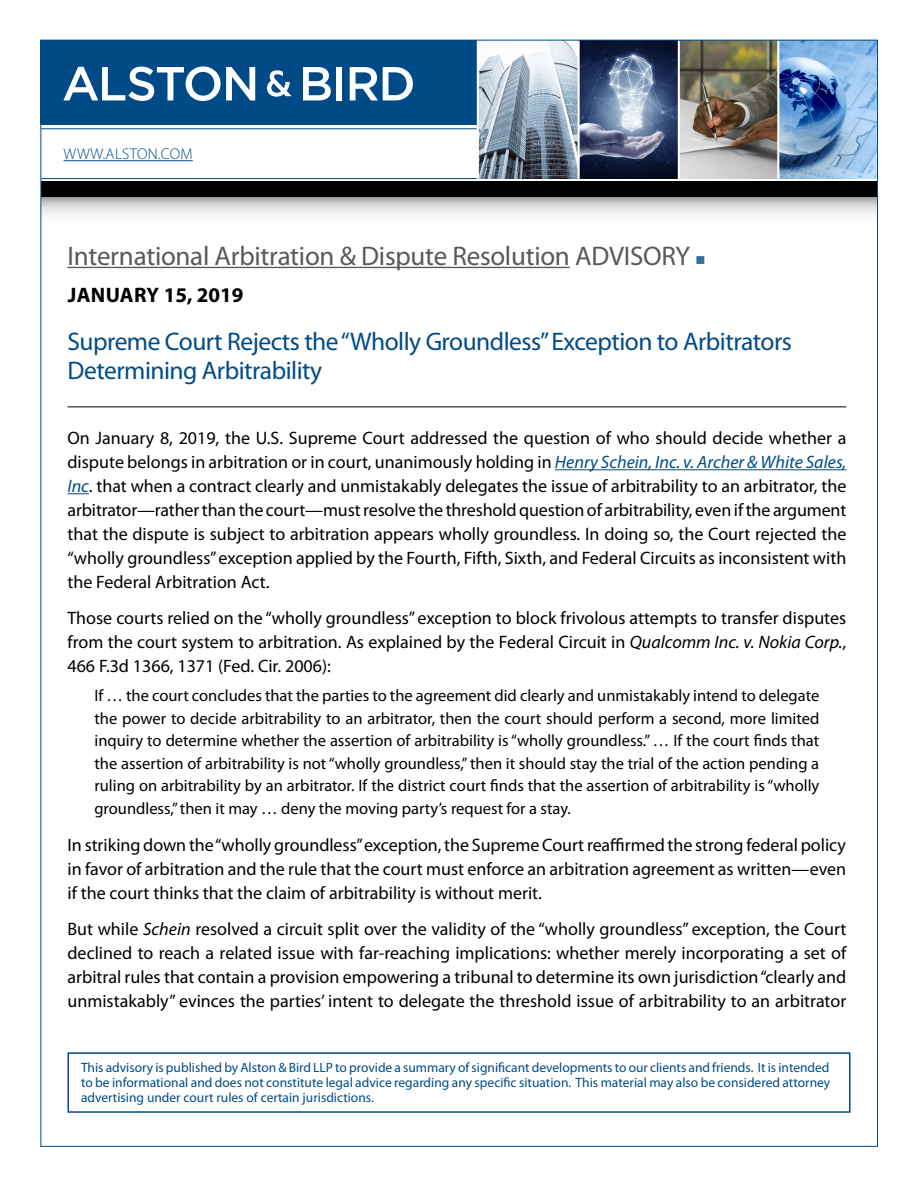
<style>
.page{position:relative;width:918px;height:1188px;background:#fff}
.page>*{position:absolute;margin:0;border:0;box-sizing:border-box;transform-origin:0 0}
.t1{font:27px "Myriad Pro";letter-spacing:-.01em;color:#58595b}
.t2{font:25.5px/30px "Myriad Pro";letter-spacing:-.02em;color:#004b87}
.t3{font:700 21px "Myriad Pro";color:#000}
.t4{font:18px/24px "Myriad Pro";color:#000;text-align:justify}
.t5{font:16.5px/22.5px "Myriad Pro";color:#000;text-align:justify}
.t6{font:300 15.6px "Myriad Pro";letter-spacing:.02em;color:#004b87}
.t7{font:13.5px/15px "Myriad Pro";color:#004b87;text-align:justify}
.s1{color:#336f9f}
.s2{font-style:italic;color:#004b87}
.s3{font-style:italic}
</style>
<div class="page">
<svg style="left:42px;top:197px;width:834px;height:18px"></svg>
<div style="left:40px;top:40px;width:836px;height:85px;background:#004b87"></div>
<hr style="left:41px;top:128px;width:436px;height:1px;background:#004b87">
<hr style="left:41px;top:178px;width:436px;height:1px;background:#004b87">
<div style="left:41px;top:181px;width:837px;height:16px;background:#000"></div>
<img style="left:479px;top:42px;width:397px;height:137px">
<hr style="left:578px;top:41px;width:2px;height:139px;background:#fff">
<hr style="left:678px;top:41px;width:2px;height:139px;background:#fff">
<hr style="left:777px;top:41px;width:2px;height:139px;background:#fff">
<hr style="left:477px;top:39px;width:2px;height:139px;background:#fff">
<svg style="left:63px;top:66px;width:192px;height:35px"></svg>
<svg style="left:267px;top:70px;width:25px;height:27px"></svg>
<svg style="left:303px;top:67px;width:28px;height:33px"></svg>
<div style="left:336px;top:67px;width:6px;height:33px;background:#fff"></div>
<svg style="left:350px;top:67px;width:63px;height:33px"></svg>
<hr style="left:64px;top:160px;width:129px;height:1px;background:#004b87">
<hr style="left:68px;top:267px;width:502px;height:1px;background:#58595b">
<hr style="left:68px;top:406px;width:778px;height:1px;background:#000">
<hr style="left:555px;top:469px;width:291px;height:1px;background:#004b87">
<svg style="left:68px;top:493px;width:21px;height:1px"></svg>
<div style="left:68px;top:1052px;width:782px;height:61px;border:2px solid #004b87"></div>
<p class="t6" style="left:64px;top:145px;width:131px">WWW.ALSTON.COM</p>
<h1 class="t1" style="left:68px;top:239px;width:640px">International Arbitration &amp; Dispute Resolution ADVISORY <span class="s1">■</span></h1>
<p class="t3" style="left:68px;top:281px;width:177px">JANUARY 15, 2019</p>
<h2 class="t2" style="left:68px;top:326px;width:726px">Supreme Court Rejects the “Wholly Groundless” Exception to Arbitrators<br>Determining Arbitrability</h2>
<p class="t4" style="left:68px;top:426px;width:780px">On January 8, 2019, the U.S. Supreme Court addressed the question of who should decide whether a dispute belongs in arbitration or in court, unanimously holding in <span class="s2">Henry Schein, Inc. v. Archer &amp; White Sales, Inc</span>. that when a contract clearly and unmistakably delegates the issue of arbitrability to an arbitrator, the arbitrator—rather than the court—must resolve the threshold question of arbitrability, even if the argument that the dispute is subject to arbitration appears wholly groundless. In doing so, the Court rejected the “wholly groundless” exception applied by the Fourth, Fifth, Sixth, and Federal Circuits as inconsistent with the Federal Arbitration Act.</p>
<p class="t4" style="left:68px;top:606px;width:780px">Those courts relied on the “wholly groundless” exception to block frivolous attempts to transfer disputes from the court system to arbitration. As explained by the Federal Circuit in <span class="s3">Qualcomm Inc. v. Nokia Corp.</span>, 466 F.3d 1366, 1371 (Fed. Cir. 2006):</p>
<p class="t5" style="left:94px;top:684px;width:726px">If … the court concludes that the parties to the agreement did clearly and unmistakably intend to delegate the power to decide arbitrability to an arbitrator, then the court should perform a second, more limited inquiry to determine whether the assertion of arbitrability is “wholly groundless.” … If the court finds that the assertion of arbitrability is not “wholly groundless,” then it should stay the trial of the action pending a ruling on arbitrability by an arbitrator. If the district court finds that the assertion of arbitrability is “wholly groundless,” then it may … deny the moving party’s request for a stay.</p>
<p class="t4" style="left:68px;top:833px;width:780px">In striking down the “wholly groundless” exception, the Supreme Court reaffirmed the strong federal policy in favor of arbitration and the rule that the court must enforce an arbitration agreement as written—even if the court thinks that the claim of arbitrability is without merit.</p>
<p class="t4" style="left:68px;top:917px;width:780px">But while <span class="s3">Schein</span> resolved a circuit split over the validity of the “wholly groundless” exception, the Court declined to reach a related issue with far-reaching implications: whether merely incorporating a set of arbitral rules that contain a provision empowering a tribunal to determine its own jurisdiction “clearly and unmistakably” evinces the parties’ intent to delegate the threshold issue of arbitrability to an arbitrator</p>
<p class="t7" style="left:81px;top:1060px;width:751px">This advisory is published by Alston &amp; Bird LLP to provide a summary of significant developments to our clients and friends. It is intended to be informational and does not constitute legal advice regarding any specific situation. This material may also be considered attorney advertising under court rules of certain jurisdictions.</p>
</div>
